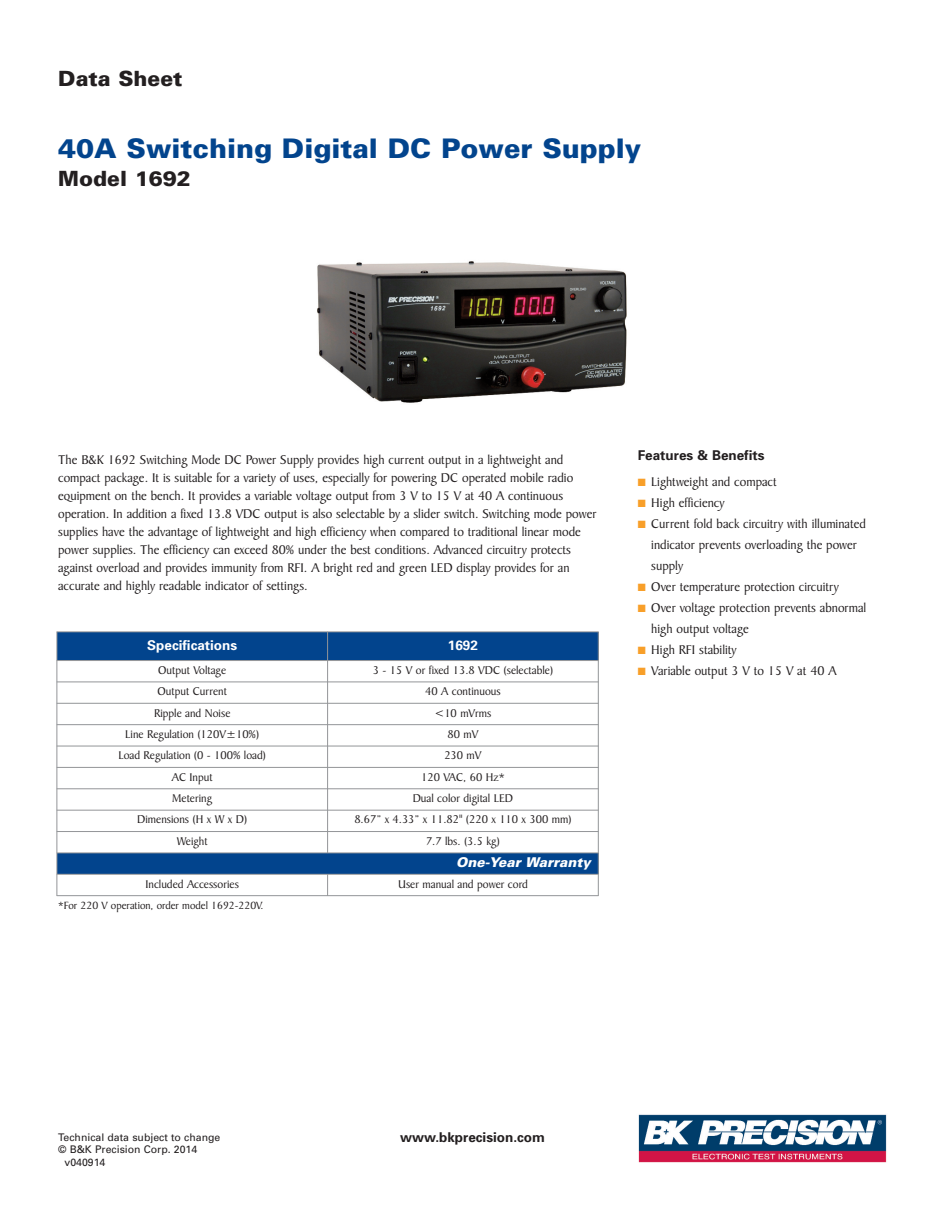
<style>
.page{position:relative;width:945px;height:1215px;background:#fff}
.page>*{position:absolute;margin:0;border:0;box-sizing:border-box;transform-origin:0 0}
.t1{font:900 27px "Univers";color:#02448d}
.t2{font:900 21px "Univers";color:#231f20}
.t3{font:13.5px/18px "Baker Signet BT";color:#231f20}
.t4{font:700 13.5px "Univers";color:#231f20}
.t5{font:700 13.5px "Univers";color:#fff}
.t6{font:italic 900 13.5px "Univers";color:#fff}
.t7{font:12px "Baker Signet BT";color:#231f20}
.t8{font:11.25px "Baker Signet BT";color:#231f20}
.t9{font:10.5px/12.6px "Univers";color:#231f20}
.s1{color:#f89f29}
</style>
<div class="page">
<img style="left:638px;top:1114px;width:249px;height:49px">
<div style="left:57px;top:632px;width:271px;height:29px;background:#02448d"></div>
<div style="left:328px;top:632px;width:270px;height:29px;background:#02448d"></div>
<div style="left:57px;top:853px;width:541px;height:21px;background:#02448d"></div>
<hr style="left:57px;top:632px;width:1px;height:264px;background:#939598">
<hr style="left:327px;top:632px;width:1px;height:221px;background:#939598">
<svg style="left:327px;top:875px;width:1px;height:20px"></svg>
<hr style="left:598px;top:632px;width:1px;height:264px;background:#939598">
<hr style="left:57px;top:632px;width:541px;height:1px;background:#939598">
<hr style="left:57px;top:660px;width:541px;height:1px;background:#939598">
<hr style="left:57px;top:682px;width:541px;height:1px;background:#939598">
<hr style="left:57px;top:703px;width:541px;height:1px;background:#939598">
<hr style="left:57px;top:724px;width:541px;height:1px;background:#939598">
<hr style="left:57px;top:746px;width:541px;height:1px;background:#939598">
<hr style="left:57px;top:767px;width:541px;height:1px;background:#939598">
<hr style="left:57px;top:789px;width:541px;height:1px;background:#939598">
<hr style="left:57px;top:810px;width:541px;height:1px;background:#939598">
<hr style="left:57px;top:831px;width:541px;height:1px;background:#939598">
<hr style="left:57px;top:853px;width:541px;height:1px;background:#939598">
<hr style="left:57px;top:874px;width:541px;height:1px;background:#939598">
<hr style="left:57px;top:895px;width:541px;height:1px;background:#939598">
<img style="left:317px;top:261px;width:310px;height:142px">
<h2 class="t2" style="left:58px;top:71px;width:126px">Data Sheet</h2>
<h1 class="t1" style="left:58px;top:138px;width:585px">40A Switching Digital DC Power Supply</h1>
<h2 class="t2" style="left:58px;top:170px;width:134px">Model 1692</h2>
<p class="t3" style="left:58px;top:452px;width:540px">The B&amp;K 1692 Switching Mode DC Power Supply provides high current output in a lightweight and compact package. It is suitable for a variety of uses, especially for powering DC operated mobile radio equipment on the bench. It provides a variable voltage output from 3 V to 15 V at 40 A continuous operation. In addition a fixed 13.8 VDC output is also selectable by a slider switch. Switching mode power supplies have the advantage of lightweight and high efficiency when compared to traditional linear mode power supplies. The efficiency can exceed 80% under the best conditions. Advanced circuitry protects against overload and provides immunity from RFI. A bright red and green LED display provides for an accurate and highly readable indicator of settings.</p>
<p class="t4" style="left:638px;top:450px;width:128px">Features &amp; Benefits</p>
<p class="t3" style="left:638px;top:474px;width:140px"><span class="s1">■</span> Lightweight and compact</p>
<p class="t3" style="left:638px;top:495px;width:88px"><span class="s1">■</span> High efficiency</p>
<p class="t3" style="left:651px;top:514px;width:216px;line-height:21px;text-indent:-13px"><span class="s1">■</span> Current fold back circuitry with illuminated indicator prevents overloading the power supply</p>
<p class="t3" style="left:638px;top:579px;width:203px"><span class="s1">■</span> Over temperature protection circuitry</p>
<p class="t3" style="left:651px;top:598px;width:217px;line-height:21px;text-indent:-14px"><span class="s1">■</span> Over voltage protection prevents abnormal high output voltage</p>
<p class="t3" style="left:638px;top:642px;width:100px"><span class="s1">■</span> High RFI stability</p>
<p class="t3" style="left:638px;top:663px;width:200px"><span class="s1">■</span> Variable output 3 V to 15 V at 40 A</p>
<p class="t5" style="left:147px;top:640px;width:91px">Specifications</p>
<p class="t5" style="left:448px;top:640px;width:32px">1692</p>
<p class="t7" style="left:158px;top:665px;width:69px">Output Voltage</p>
<p class="t7" style="left:373px;top:665px;width:182px">3 - 15 V or fixed 13.8 VDC (selectable)</p>
<p class="t7" style="left:157px;top:687px;width:71px">Output Current</p>
<p class="t7" style="left:425px;top:687px;width:77px">40 A continuous</p>
<p class="t7" style="left:154px;top:708px;width:78px">Ripple and Noise</p>
<p class="t7" style="left:434px;top:708px;width:59px">&lt;10 mVrms</p>
<p class="t7" style="left:125px;top:729px;width:135px">Line Regulation (120V±10%)</p>
<p class="t7" style="left:448px;top:729px;width:32px">80 mV</p>
<p class="t7" style="left:118px;top:751px;width:149px">Load Regulation (0 - 100% load)</p>
<p class="t7" style="left:444px;top:751px;width:39px">230 mV</p>
<p class="t7" style="left:172px;top:772px;width:42px">AC Input</p>
<p class="t7" style="left:421px;top:772px;width:85px">120 VAC, 60 Hz*</p>
<p class="t7" style="left:172px;top:794px;width:41px">Metering</p>
<p class="t7" style="left:413px;top:794px;width:102px">Dual color digital LED</p>
<p class="t7" style="left:137px;top:815px;width:111px">Dimensions (H x W x D)</p>
<p class="t7" style="left:354px;top:815px;width:219px">8.67” x 4.33” x 11.82" (220 x 110 x 300 mm)</p>
<p class="t7" style="left:177px;top:836px;width:32px">Weight</p>
<p class="t7" style="left:426px;top:836px;width:75px">7.7 lbs. (3.5 kg)</p>
<p class="t6" style="left:456px;top:857px;width:136px">One-Year Warranty</p>
<p class="t7" style="left:145px;top:879px;width:95px">Included Accessories</p>
<p class="t7" style="left:398px;top:879px;width:131px">User manual and power cord</p>
<p class="t8" style="left:58px;top:901px;width:207px">*For 220 V operation, order model 1692-220V.</p>
<p class="t9" style="left:58px;top:1132px;width:164px">Technical data subject to change</p>
<p class="t4" style="left:400px;top:1133px;width:146px">www.bkprecision.com</p>
<p class="t9" style="left:65px;top:1144px;width:134px;text-indent:-6px">© B&amp;K Precision Corp. 2014 v040914</p>
</div>
